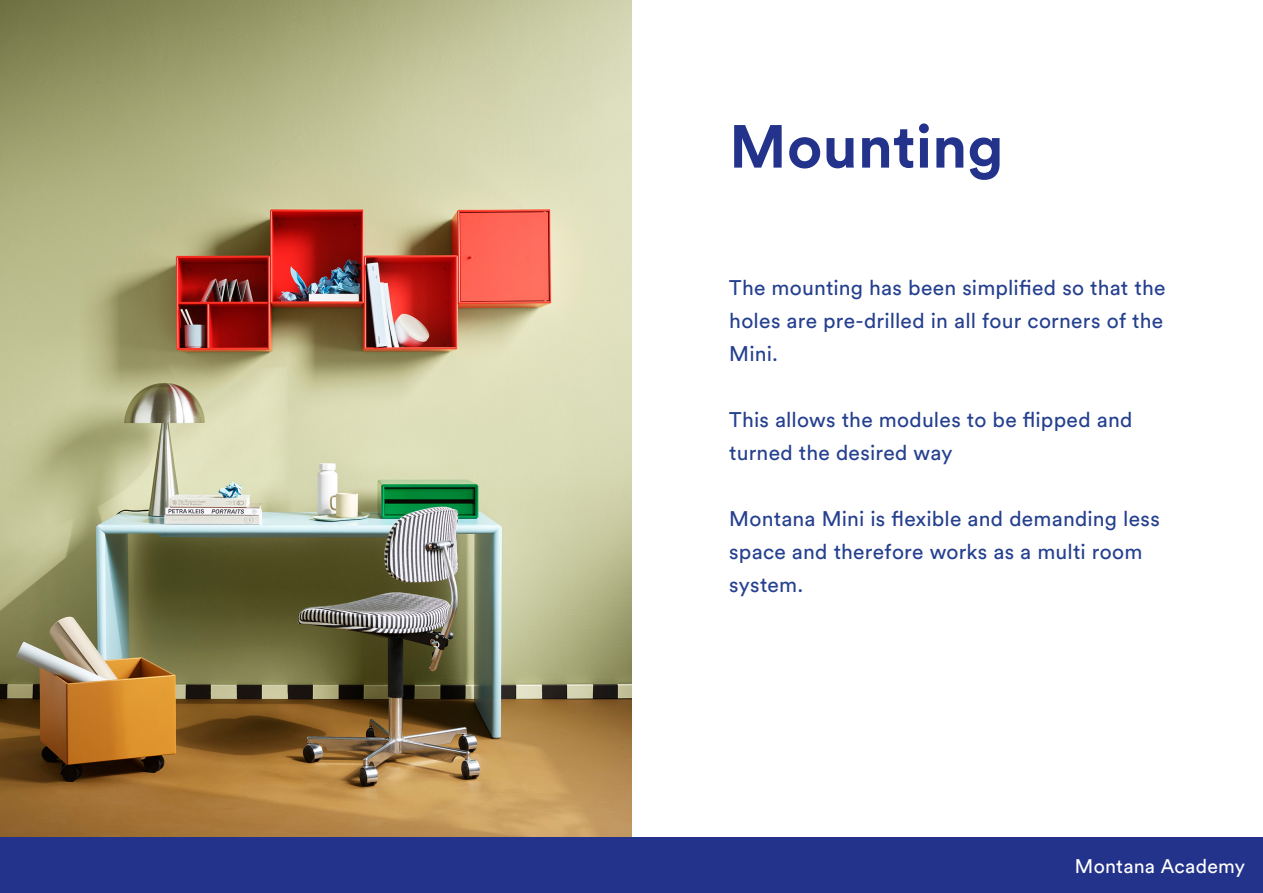
<style>
.page{position:relative;width:1263px;height:893px;background:#fff}
.page>*{position:absolute;margin:0;border:0;box-sizing:border-box;transform-origin:0 0}
.t1{font:700 60px "Circular Std";letter-spacing:.005em;color:#23328a}
.t2{font:21px/33px "Circular Std";letter-spacing:.01em;color:#25408f}
.t3{font:19.5px "Circular Std";letter-spacing:.01em;color:#fff}
</style>
<div class="page">
<img style="left:0;top:0;width:631px;height:837px">
<div style="left:0;top:837px;width:1263px;height:56px;background:#23328a"></div>
<h1 class="t1" style="left:729px;top:108px;width:276px">Mounting</h1>
<p class="t2" style="left:729px;top:271px;width:438px;text-align:justify">The mounting has been simplified so that the holes are pre-drilled in all four corners of the Mini.</p>
<p class="t2" style="left:729px;top:403px;width:405px">This allows the modules to be flipped and turned the desired way</p>
<p class="t2" style="left:729px;top:502px;width:432px">Montana Mini is flexible and demanding less space and therefore works as a multi room system.</p>
<p class="t3" style="left:1075px;top:854px;width:172px">Montana Academy</p>
</div>
